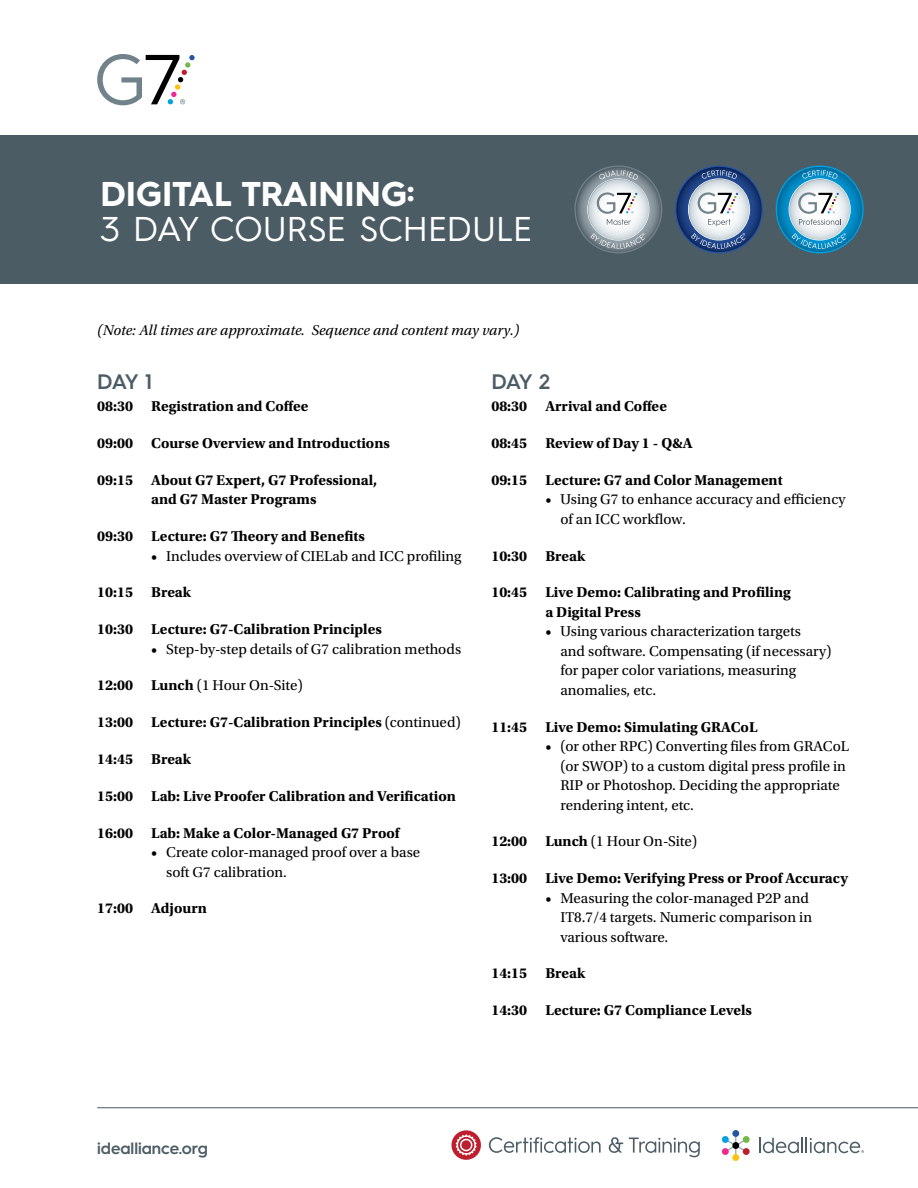
<style>
.page{position:relative;width:918px;height:1188px;background:#fff}
.page>*{position:absolute;margin:0;border:0;box-sizing:border-box;transform-origin:0 0}
.t1{font:34.5px "Hurme Geometric Sans 3";color:#fff}
.t2{font:700 34.5px "Hurme Geometric Sans 3";color:#fff}
.t3{font:600 21px "Hurme Geometric Sans 3";letter-spacing:-.075em;color:#4c5c65}
.t4{font:600 16.5px "Hurme Geometric Sans 3";color:#4c5c65}
.t5{font:700 15px/19.5px "Utopia Std";color:#000;text-align:center}
.t6{font:15px/19.5px "Utopia Std";color:#000}
.t7{font:italic 15px "Utopia Std";color:#000}
.s1{font-weight:700}
.s2{font-weight:400}
</style>
<div class="page">
<div style="left:0;top:135px;width:918px;height:149px;background:#4c5c65"></div>
<hr style="left:97px;top:1107px;width:821px;height:1px;background:#4c5c65">
<div style="left:732px;top:1130px;width:7px;height:7px;background:#2654a5;border-radius:50%"></div>
<div style="left:732px;top:1154px;width:7px;height:7px;background:#ffc20e;border-radius:50%"></div>
<svg style="left:721px;top:1133px;width:29px;height:25px"></svg>
<div style="left:732px;top:1142px;width:7px;height:7px;background:#000;border-radius:50%"></div>
<svg style="left:759px;top:1138px;width:105px;height:15px"></svg>
<svg style="left:451px;top:1130px;width:30px;height:30px"></svg>
<svg style="left:456px;top:1134px;width:21px;height:22px"></svg>
<svg style="left:489px;top:1137px;width:112px;height:16px"></svg>
<svg style="left:609px;top:1137px;width:14px;height:16px"></svg>
<svg style="left:629px;top:1138px;width:71px;height:19px"></svg>
<svg style="left:97px;top:54px;width:98px;height:51px"></svg>
<svg style="left:675px;top:166px;width:88px;height:87px"></svg>
<svg style="left:676px;top:167px;width:86px;height:85px;background:#193a79"></svg>
<svg style="left:688px;top:178px;width:62px;height:63px"></svg>
<svg style="left:689px;top:179px;width:60px;height:61px"></svg>
<svg style="left:701px;top:170px;width:36px;height:9px"></svg>
<svg style="left:691px;top:233px;width:54px;height:16px"></svg>
<svg style="left:698px;top:192px;width:40px;height:34px"></svg>
<svg style="left:776px;top:166px;width:88px;height:87px"></svg>
<svg style="left:777px;top:167px;width:85px;height:85px;background:#0282b9"></svg>
<svg style="left:789px;top:178px;width:62px;height:63px"></svg>
<svg style="left:789px;top:179px;width:61px;height:61px"></svg>
<svg style="left:802px;top:170px;width:36px;height:9px"></svg>
<svg style="left:792px;top:233px;width:54px;height:16px"></svg>
<svg style="left:798px;top:192px;width:43px;height:33px"></svg>
<svg style="left:574px;top:166px;width:88px;height:87px"></svg>
<svg style="left:576px;top:167px;width:85px;height:85px;background:#7b8890"></svg>
<svg style="left:588px;top:179px;width:61px;height:61px"></svg>
<svg style="left:599px;top:170px;width:39px;height:10px"></svg>
<svg style="left:590px;top:233px;width:55px;height:16px"></svg>
<svg style="left:597px;top:192px;width:40px;height:33px"></svg>
<h1 class="t2" style="left:100px;top:170px;width:316px">DIGITAL TRAINING:</h1>
<h1 class="t1" style="left:100px;top:204px;width:433px">3 DAY COURSE SCHEDULE</h1>
<p class="t7" style="left:97px;top:322px;width:424px">(Note: All times are approximate. Sequence and content may vary.)</p>
<h2 class="t3" style="left:97px;top:366px;width:56px">DAY 1</h2>
<p class="t5" style="left:97px;top:397px;width:213px">08:30 Registration and Coffee</p>
<p class="t5" style="left:97px;top:433px;width:294px">09:00 Course Overview and Introductions</p>
<p class="t5" style="left:97px;top:470px;width:282px">09:15 About G7 Expert, G7 Professional, and G7 Master Programs</p>
<p class="t5" style="left:97px;top:527px;width:269px">09:30 Lecture: G7 Theory and Benefits</p>
<p class="t6" style="left:151px;top:546px;width:312px">• Includes overview of CIELab and ICC profiling</p>
<p class="t5" style="left:97px;top:583px;width:96px">10:15 Break</p>
<p class="t5" style="left:97px;top:620px;width:286px">10:30 Lecture: G7-Calibration Principles</p>
<p class="t6" style="left:151px;top:639px;width:311px">• Step-by-step details of G7 calibration methods</p>
<p class="t6" style="left:97px;top:676px;width:207px"><span class="s1">12:00 Lunch</span> (1 Hour On-Site)</p>
<p class="t5" style="left:97px;top:713px;width:365px">13:00 Lecture: G7-Calibration Principles <span class="s2">(continued)</span></p>
<p class="t5" style="left:97px;top:749px;width:96px">14:45 Break</p>
<p class="t5" style="left:97px;top:786px;width:360px">15:00 Lab: Live Proofer Calibration and Verification</p>
<p class="t5" style="left:97px;top:823px;width:304px">16:00 Lab: Make a Color-Managed G7 Proof</p>
<p class="t6" style="left:166px;top:843px;width:256px;text-indent:-15px">• Create color-managed proof over a base soft G7 calibration.</p>
<p class="t5" style="left:97px;top:899px;width:111px">17:00 Adjourn</p>
<h2 class="t3" style="left:491px;top:366px;width:60px">DAY 2</h2>
<p class="t5" style="left:491px;top:397px;width:177px">08:30 Arrival and Coffee</p>
<p class="t5" style="left:491px;top:433px;width:203px">08:45 Review of Day 1 - Q&amp;A</p>
<p class="t5" style="left:491px;top:470px;width:293px">09:15 Lecture: G7 and Color Management</p>
<p class="t6" style="left:560px;top:490px;width:287px;text-indent:-15px">• Using G7 to enhance accuracy and efficiency of an ICC workflow.</p>
<p class="t5" style="left:491px;top:546px;width:96px">10:30 Break</p>
<p class="t5" style="left:545px;top:583px;width:247px;text-align:left;text-indent:-54px">10:45 Live Demo: Calibrating and Profiling a Digital Press</p>
<p class="t6" style="left:560px;top:622px;width:273px;text-indent:-15px">• Using various characterization targets<br>and software. Compensating (if necessary) for paper color variations, measuring anomalies, etc.</p>
<p class="t5" style="left:491px;top:717px;width:268px">11:45 Live Demo: Simulating GRACoL</p>
<p class="t6" style="left:560px;top:737px;width:290px;text-indent:-15px">• (or other RPC) Converting files from GRACoL (or SWOP) to a custom digital press profile in RIP or Photoshop. Deciding the appropriate rendering intent, etc.</p>
<p class="t6" style="left:491px;top:832px;width:207px"><span class="s1">12:00 Lunch</span> (1 Hour On-Site)</p>
<p class="t5" style="left:491px;top:869px;width:358px">13:00 Live Demo: Verifying Press or Proof Accuracy</p>
<p class="t6" style="left:560px;top:888px;width:253px;text-indent:-15px">• Measuring the color-managed P2P and<br>IT8.7/4 targets. Numeric comparison in various software.</p>
<p class="t5" style="left:491px;top:964px;width:96px">14:15 Break</p>
<p class="t5" style="left:491px;top:1001px;width:262px">14:30 Lecture: G7 Compliance Levels</p>
<p class="t4" style="left:97px;top:1137px;width:112px">idealliance.org</p>
</div>
